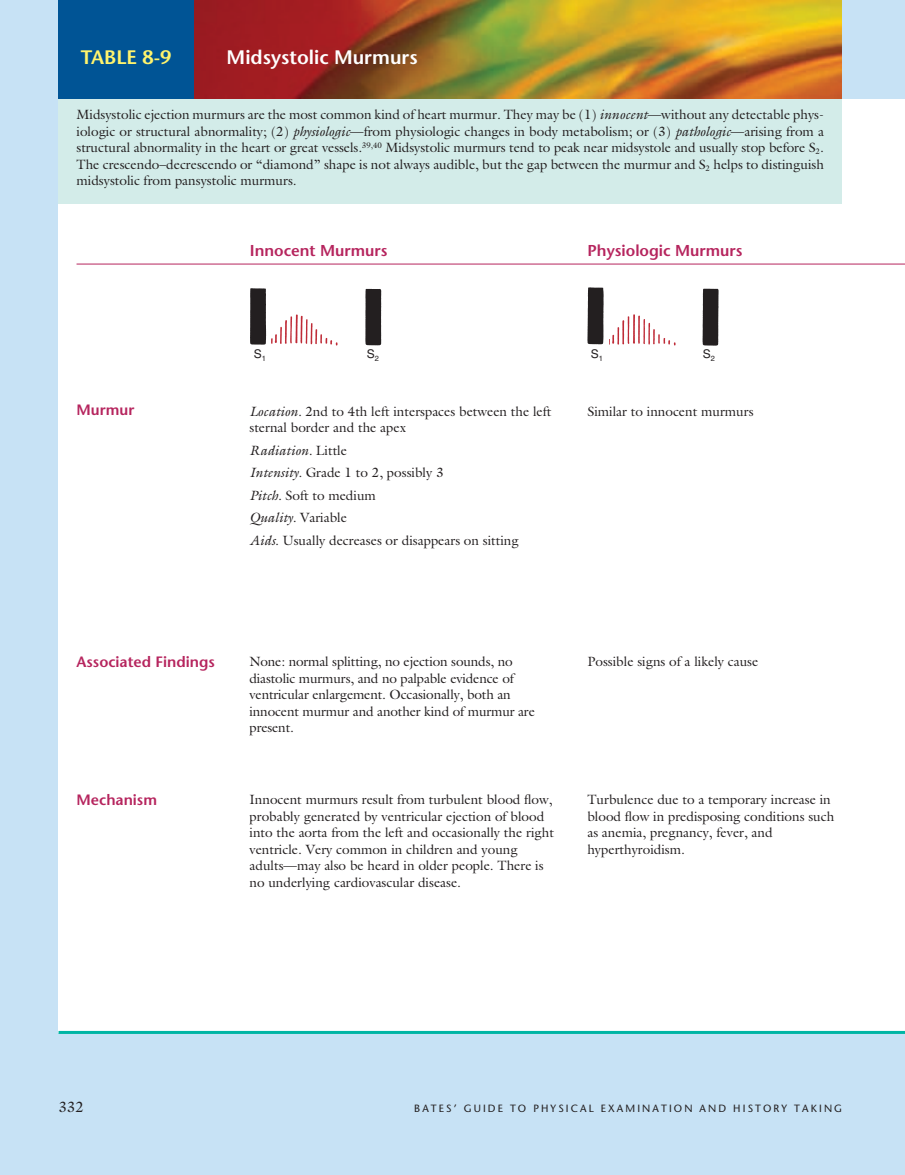
<style>
.page{position:relative;width:905px;height:1175px;background:#fff}
.page>*{position:absolute;margin:0;border:0;box-sizing:border-box;transform-origin:0 0}
.t1{font:600 19.5px "Stone Sans";color:#fff}
.t2{font:600 19.5px "Stone Sans";color:#fff46d}
.t3{font:600 15.75px "Stone Sans";color:#b6255e}
.t4{font:600 15px "Stone Sans";color:#b6255e}
.t5{font:15px "Galliard";color:#231f20}
.t6{font:13.5px/16.5px "Galliard";color:#231f20}
.t7{font:12px "Helvetica";color:#231f20}
.t8{font:10.5px "Stone Sans";letter-spacing:.2em;color:#231f20}
.s1{font-style:italic}
</style>
<div class="page">
<div style="left:0;top:0;width:904px;height:1174px;background:#c7e2f5"></div>
<img style="left:194px;top:0;width:647px;height:99px">
<div style="left:58px;top:0;width:136px;height:99px;background:#005495"></div>
<div style="left:58px;top:99px;width:846px;height:933px;background:#fff"></div>
<hr style="left:76px;top:264px;width:828px;height:1px;background:#b6255e">
<div style="left:58px;top:99px;width:784px;height:104px;background:#d3ece9"></div>
<img style="left:250px;top:288px;width:131px;height:57px">
<img style="left:587px;top:287px;width:131px;height:58px">
<svg style="left:58px;top:1030px;width:846px;height:4px"></svg>
<h1 class="t2" style="left:81px;top:49px;width:92px">TABLE 8-9</h1>
<h1 class="t1" style="left:226px;top:49px;width:192px">Midsystolic Murmurs</h1>
<p class="t6" style="left:76px;top:106px;width:749px;text-align:justify">Midsystolic ejection murmurs are the most common kind of heart murmur. They may be (1) <span class="s1">innocent</span>—without any detectable phys&shy;iologic or structural abnormality; (2) <span class="s1">physiologic</span>—from physiologic changes in body metabolism; or (3) <span class="s1">pathologic</span>—arising from a structural abnormality in the heart or great vessels.<sup>39,40</sup> Midsystolic murmurs tend to peak near midsystole and usually stop before S<sub>2</sub>.<br>The crescendo–decrescendo or “diamond” shape is not always audible, but the gap between the murmur and S<sub>2</sub> helps to distinguish midsystolic from pansystolic murmurs.</p>
<p class="t3" style="left:250px;top:244px;width:139px">Innocent Murmurs</p>
<p class="t3" style="left:587px;top:244px;width:156px">Physiologic Murmurs</p>
<p class="t4" style="left:76px;top:404px;width:59px">Murmur</p>
<p class="t7" style="left:254px;top:349px;width:14px">S<sub>1</sub></p>
<p class="t7" style="left:367px;top:349px;width:14px">S<sub>2</sub></p>
<p class="t7" style="left:591px;top:349px;width:14px">S<sub>1</sub></p>
<p class="t7" style="left:703px;top:349px;width:14px">S<sub>2</sub></p>
<p class="t6" style="left:249px;top:403px;width:303px"><span class="s1">Location.</span> 2nd to 4th left interspaces between the left sternal border and the apex</p>
<p class="t6" style="left:249px;top:439px;width:271px;line-height:22.5px"><span class="s1">Radiation.</span> Little<br><span class="s1">Intensity.</span> Grade 1 to 2, possibly 3<br><span class="s1">Pitch.</span> Soft to medium<br><span class="s1">Quality.</span> Variable<br><span class="s1">Aids.</span> Usually decreases or disappears on sitting</p>
<p class="t6" style="left:587px;top:403px;width:168px">Similar to innocent murmurs</p>
<p class="t4" style="left:76px;top:655px;width:140px">Associated Findings</p>
<p class="t4" style="left:76px;top:793px;width:82px">Mechanism</p>
<p class="t6" style="left:249px;top:653px;width:287px">None: normal splitting, no ejection sounds, no diastolic murmurs, and no palpable evidence of ventricular enlargement. Occasionally, both an innocent murmur and another kind of murmur are present.</p>
<p class="t6" style="left:249px;top:791px;width:306px">Innocent murmurs result from turbulent blood flow, probably generated by ventricular ejection of blood into the aorta from the left and occasionally the right ventricle. Very common in children and young adults—may also be heard in older people. There is no underlying cardiovascular disease.</p>
<p class="t6" style="left:587px;top:653px;width:172px">Possible signs of a likely cause</p>
<p class="t6" style="left:587px;top:791px;width:248px">Turbulence due to a temporary increase in blood flow in predisposing conditions such as anemia, pregnancy, fever, and hyperthyroidism.</p>
<p class="t5" style="left:58px;top:1098px;width:27px">332</p>
<p class="t8" style="left:414px;top:1104px;width:429px">BATES’ GUIDE TO PHYSICAL EXAMINATION AND HISTORY TAKING</p>
</div>
